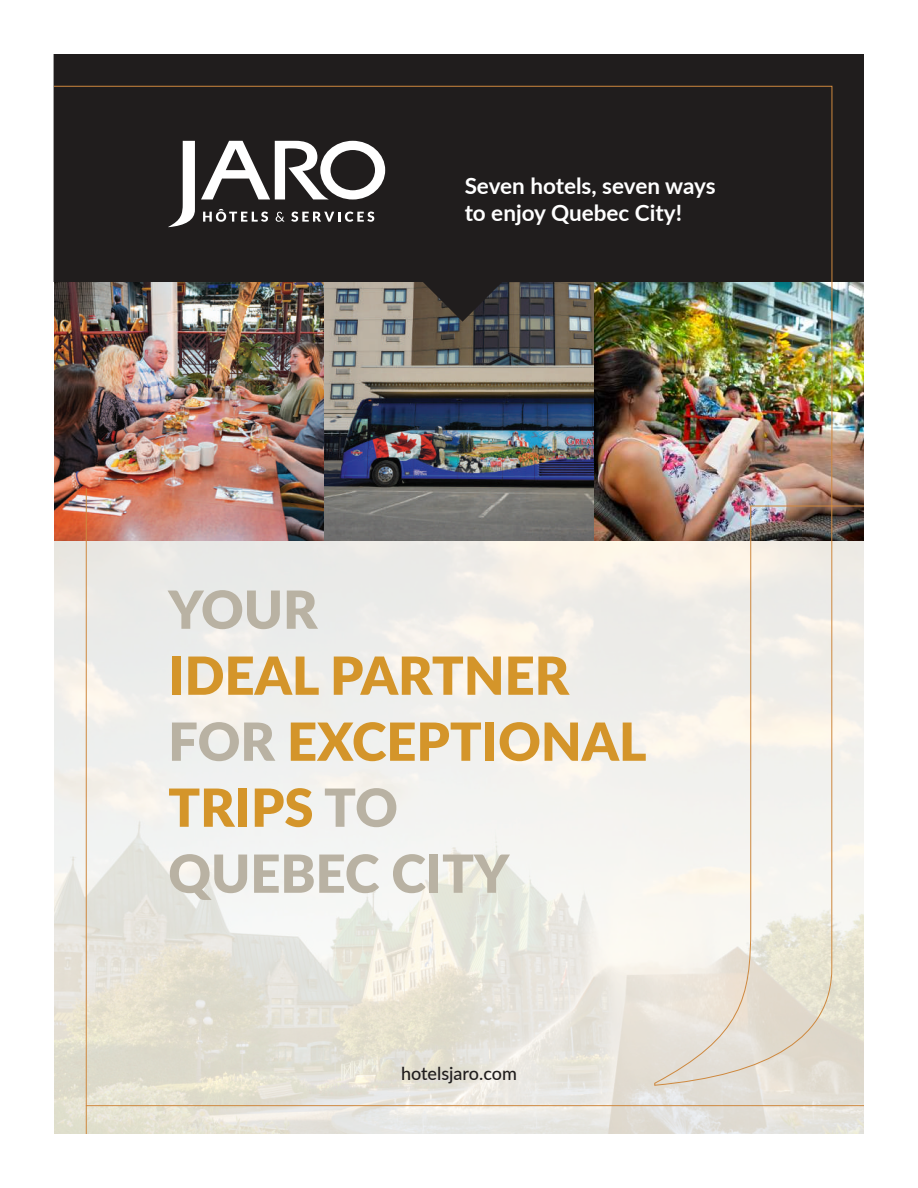
<style>
.page{position:relative;width:918px;height:1188px;background:#fff}
.page>*{position:absolute;margin:0;border:0;box-sizing:border-box;transform-origin:0 0}
.t1{font:900 52.5px/66px "Lato";color:#d4952a}
.t2{font:900 52.5px "Lato";color:#b9b2a3}
.t3{font:700 22.5px/27px "Lato";color:#fff}
.t4{font:500 18px "Lato";color:#201d1d}
.s1{color:#b9b2a3}
</style>
<div class="page">
<img style="left:54px;top:442px;width:270px;height:99px">
<img style="left:324px;top:442px;width:270px;height:45px">
<img style="left:594px;top:322px;width:270px;height:165px">
<svg style="left:54px;top:541px;width:810px;height:593px;background:#e8e6de"></svg>
<div style="left:54px;top:54px;width:810px;height:268px;background:#201d1d"></div>
<img style="left:654px;top:440px;width:210px;height:47px">
<svg style="left:86px;top:1106px;width:1px;height:28px"></svg>
<svg style="left:86px;top:487px;width:778px;height:619px"></svg>
<img style="left:53px;top:86px;width:780px;height:356px">
<svg style="left:168px;top:141px;width:27px;height:86px"></svg>
<svg style="left:201px;top:141px;width:184px;height:59px"></svg>
<svg style="left:276px;top:212px;width:9px;height:10px"></svg>
<svg style="left:291px;top:212px;width:83px;height:10px"></svg>
<svg style="left:203px;top:209px;width:65px;height:13px"></svg>
<p class="t3" style="left:465px;top:171px;width:252px">Seven hotels, seven ways to enjoy Quebec City!</p>
<p class="t2" style="left:168px;top:570px;width:151px">YOUR</p>
<p class="t1" style="left:168px;top:640px;width:480px">IDEAL PARTNER<br><span class="s1">FOR</span> EXCEPTIONAL<br>TRIPS <span class="s1">TO<br>QUEBEC CITY</span></p>
<p class="t4" style="left:401px;top:1061px;width:117px">hotelsjaro.com</p>
</div>
